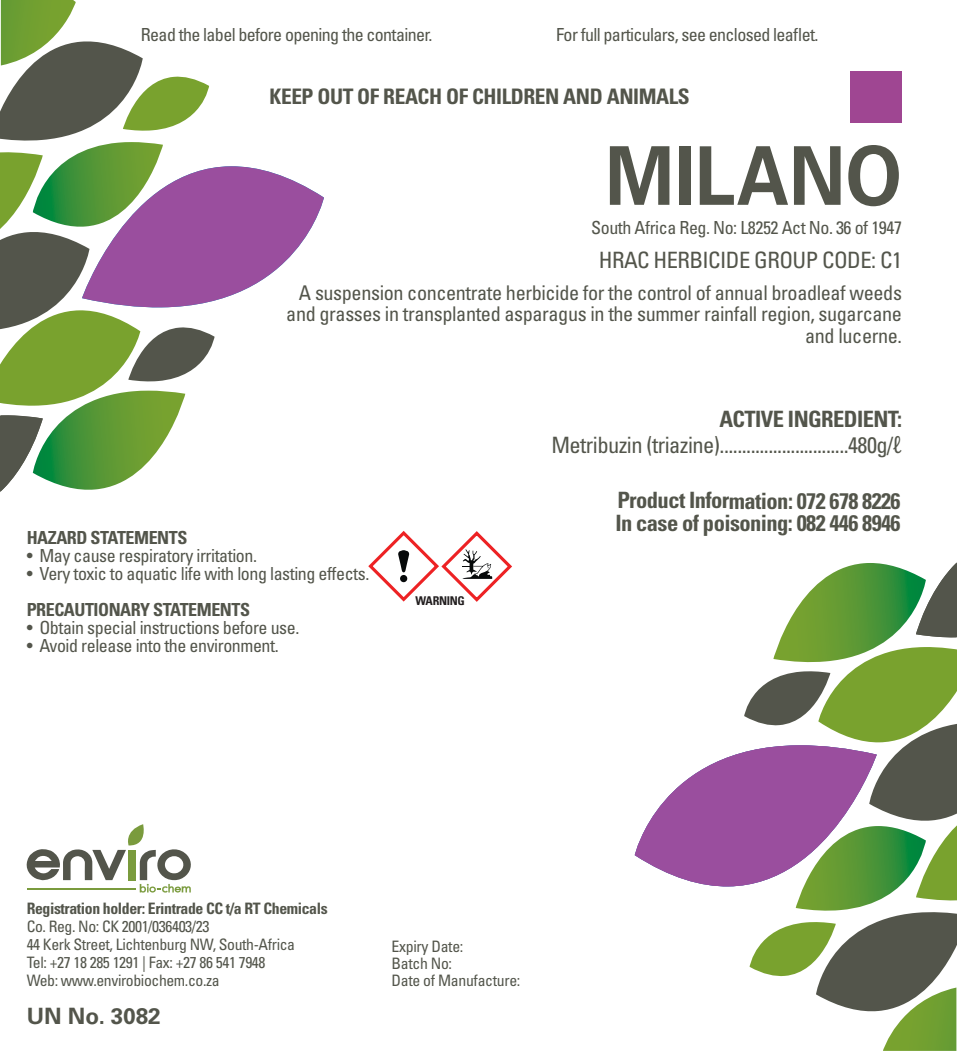
<style>
.page{position:relative;width:957px;height:1053px;background:#fff}
.page>*{position:absolute;margin:0;border:0;box-sizing:border-box;transform-origin:0 0}
.PRODUCT_NAME{font:700 81px "Univers LT Std";color:#53554b;scale:.9 1}
.CONTACT_DETAILS{font:condensed 22.5px "Univers LT Std";letter-spacing:-.025em;color:#53554b}
.CONTACT_DETAILS-2{font:700 condensed 22.5px "Univers LT Std";letter-spacing:-.03em;color:#53554b}
.UN_NUMBER___NETT_VOL{font:700 22.5px "Univers LT Std";color:#53554b}
.ACTIVE_INGREDIENTS{font:700 condensed 21.38px "Univers LT Std";letter-spacing:-.02em;color:#53554b}
.ACTIVE_INGREDIENTS-2{font:condensed 20.25px/21.4px "Univers LT Std";letter-spacing:-.02em;color:#53554b;text-align:right}
.FOOTER_DETAILS{font:condensed 18px "Univers LT Std";letter-spacing:-.025em;color:#53554b}
.CONTACT_DETAILS-3{font:700 condensed 18px "Univers LT Std";letter-spacing:-.025em;color:#53554b}
.CONTACT_DETAILS-4{font:condensed 18px "Univers LT Std";letter-spacing:-.025em;color:#53554b}
.CONTACT_DETAILS-5{font:condensed 15.75px "Univers LT Std";letter-spacing:-.025em;color:#53554b}
.REGISTRATION_HOLDER{font:700 condensed 15.75px "Univers LT Std";letter-spacing:-.025em;color:#53554b}
.ACTIVE_INGREDIENTS-3{font:condensed 15.75px "Univers LT Std";letter-spacing:-.02em;color:#53554b}
.CONTACT_DETAILS-6{font:700 condensed 12.15px "Univers LT Std";letter-spacing:-.025em;color:#231f20}
</style>
<div class="page">
<svg style="left:635px;top:563px;width:321px;height:487px"></svg>
<svg style="left:1px;top:0;width:323px;height:491px"></svg>
<svg style="left:26px;top:824px;width:165px;height:68px"></svg>
<div style="left:851px;top:71px;width:51px;height:51px;background:#9f4692"></div>
<svg style="left:368px;top:531px;width:144px;height:71px"></svg>
<p class="FOOTER_DETAILS" style="left:141px;top:23px;width:293px">Read the label before opening the container.</p>
<p class="FOOTER_DETAILS" style="left:556px;top:23px;width:264px">For full particulars, see enclosed leaflet.</p>
<p class="ACTIVE_INGREDIENTS" style="left:270px;top:84px;width:421px">KEEP OUT OF REACH OF CHILDREN AND ANIMALS</p>
<p class="PRODUCT_NAME" style="left:605px;top:129px;width:331px">MILANO</p>
<p class="CONTACT_DETAILS-4" style="left:591px;top:216px;width:312px">South Africa Reg. No: L8252 Act No. 36 of 1947</p>
<p class="CONTACT_DETAILS" style="left:599px;top:245px;width:305px">HRAC HERBICIDE GROUP CODE: C1</p>
<p class="ACTIVE_INGREDIENTS-2" style="left:286px;top:282px;width:617px">A suspension concentrate herbicide for the control of annual broadleaf weeds and grasses in transplanted asparagus in the summer rainfall region, sugarcane and lucerne.</p>
<p class="CONTACT_DETAILS-3" style="left:27px;top:526px;width:162px">HAZARD STATEMENTS</p>
<p class="FOOTER_DETAILS" style="left:27px;top:544px;width:232px">• May cause respiratory irritation.</p>
<p class="FOOTER_DETAILS" style="left:27px;top:562px;width:344px">• Very toxic to aquatic life with long lasting effects.</p>
<p class="CONTACT_DETAILS-3" style="left:27px;top:598px;width:225px">PRECAUTIONARY STATEMENTS</p>
<p class="FOOTER_DETAILS" style="left:27px;top:616px;width:274px">• Obtain special instructions before use.</p>
<p class="FOOTER_DETAILS" style="left:27px;top:634px;width:253px">• Avoid release into the environment.</p>
<p class="CONTACT_DETAILS-6" style="left:415px;top:593px;width:51px">WARNING</p>
<p class="CONTACT_DETAILS-2" style="left:719px;top:405px;width:184px">ACTIVE INGREDIENT:</p>
<p class="CONTACT_DETAILS" style="left:551px;top:430px;width:352px">Metribuzin (triazine).............................480g/ℓ</p>
<p class="CONTACT_DETAILS-2" style="left:617px;top:486px;width:285px">Product Information: 072 678 8226</p>
<p class="CONTACT_DETAILS-2" style="left:615px;top:509px;width:287px">In case of poisoning: 082 446 8946</p>
<p class="REGISTRATION_HOLDER" style="left:27px;top:898px;width:302px">Registration holder: Erintrade CC t/a RT Chemicals</p>
<p class="CONTACT_DETAILS-5" style="left:27px;top:916px;width:184px">Co. Reg. No: CK 2001/036403/23</p>
<p class="CONTACT_DETAILS-5" style="left:27px;top:934px;width:270px">44 Kerk Street, Lichtenburg NW, South-Africa</p>
<p class="CONTACT_DETAILS-5" style="left:27px;top:952px;width:240px">Tel: +27 18 285 1291 | Fax: +27 86 541 7948</p>
<p class="CONTACT_DETAILS-5" style="left:27px;top:970px;width:195px">Web: www.envirobiochem.co.za</p>
<p class="UN_NUMBER___NETT_VOL" style="left:27px;top:1002px;width:136px">UN No. 3082</p>
<p class="ACTIVE_INGREDIENTS-3" style="left:391px;top:936px;width:73px">Expiry Date:</p>
<p class="ACTIVE_INGREDIENTS-3" style="left:391px;top:953px;width:62px">Batch No:</p>
<p class="ACTIVE_INGREDIENTS-3" style="left:391px;top:970px;width:130px">Date of Manufacture:</p>
</div>
